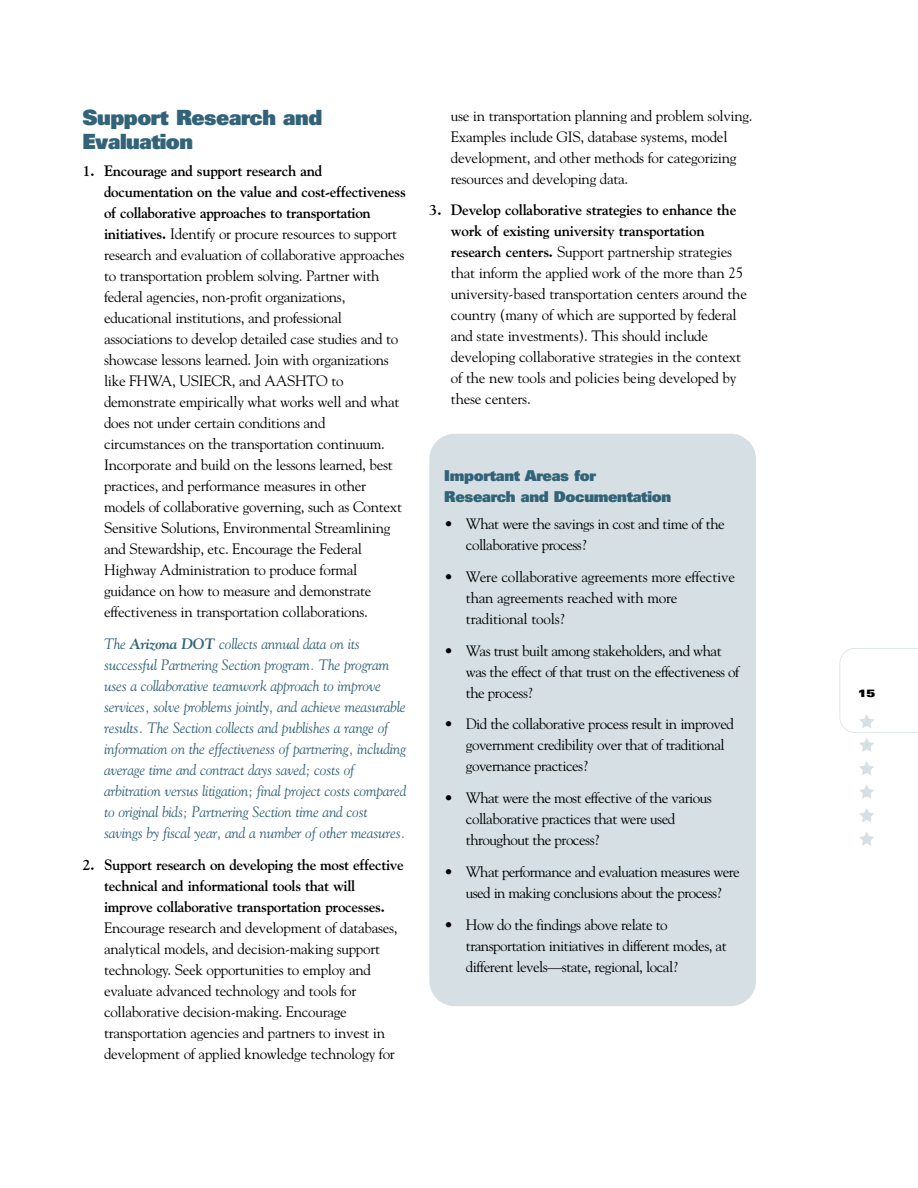
<style>
.page{position:relative;width:918px;height:1188px;background:#fff}
.page>*{position:absolute;margin:0;border:0;box-sizing:border-box;transform-origin:0 0}
.t1{font:900 21px/24px "Univers";letter-spacing:-.02em;color:#326378}
.t2{font:15px/21px "Goudy";letter-spacing:-.02em;color:#000}
.t3{font:italic 15px/21px "Goudy";letter-spacing:-.015em;color:#326378}
.t4{font:700 15px/21px "Goudy";letter-spacing:-.02em;color:#000}
.t5{font:15px/21px "Goudy";letter-spacing:-.04em;color:#000;text-align:center}
.t6{font:900 15px/21px "Univers";letter-spacing:-.02em;color:#326378}
.t7{font:900 expanded 10.5px "Univers";color:#000}
.s1{font-weight:700}
</style>
<div class="page">
<svg style="left:840px;top:648px;width:78px;height:104px"></svg>
<svg style="left:859px;top:761px;width:15px;height:14px"></svg>
<svg style="left:859px;top:785px;width:15px;height:14px"></svg>
<svg style="left:859px;top:808px;width:15px;height:14px"></svg>
<svg style="left:859px;top:832px;width:15px;height:14px"></svg>
<div style="left:429px;top:434px;width:327px;height:572px;background:#d6e0e4;border-radius:26px"></div>
<h1 class="t1" style="left:82px;top:107px;width:241px">Support Research and<br>Evaluation</h1>
<p class="t2" style="left:104px;top:162px;width:303px;text-indent:-22px"><span class="s1">1. Encourage and support research and documentation on the value and cost-effectiveness of collaborative approaches to transportation initiatives.</span> Identify or procure resources to support research and evaluation of collaborative approaches to transportation problem solving. Partner with federal agencies, non-profit organizations, educational institutions, and professional associations to develop detailed case studies and to showcase lessons learned. Join with organizations like FHWA, USIECR, and AASHTO to demonstrate empirically what works well and what does not under certain conditions and circumstances on the transportation continuum.<br>Incorporate and build on the lessons learned, best practices, and performance measures in other models of collaborative governing, such as Context Sensitive Solutions, Environmental Streamlining and Stewardship, etc. Encourage the Federal Highway Administration to produce formal guidance on how to measure and demonstrate effectiveness in transportation collaborations.</p>
<p class="t3" style="left:104px;top:634px;width:304px">The <span class="s1">Arizona DOT</span> collects annual data on its successful Partnering Section program. The program uses a collaborative teamwork approach to improve services, solve problems jointly, and achieve measurable results. The Section collects and publishes a range of information on the effectiveness of partnering, including average time and contract days saved; costs of arbitration versus litigation; final project costs compared to original bids; Partnering Section time and cost savings by fiscal year, and a number of other measures.</p>
<p class="t4" style="left:104px;top:855px;width:301px;text-indent:-22px">2. Support research on developing the most effective technical and informational tools that will improve collaborative transportation processes.</p>
<p class="t2" style="left:104px;top:918px;width:295px">Encourage research and development of databases, analytical models, and decision-making support technology. Seek opportunities to employ and evaluate advanced technology and tools for collaborative decision-making. Encourage transportation agencies and partners to invest in development of applied knowledge technology for</p>
<p class="t2" style="left:451px;top:106px;width:303px">use in transportation planning and problem solving.<br>Examples include GIS, database systems, model development, and other methods for categorizing resources and developing data.</p>
<p class="t2" style="left:451px;top:201px;width:298px;text-indent:-22px"><span class="s1">3. Develop collaborative strategies to enhance the work of existing university transportation research centers.</span> Support partnership strategies that inform the applied work of the more than 25 university-based transportation centers around the country (many of which are supported by federal and state investments). This should include developing collaborative strategies in the context of the new tools and policies being developed by these centers.</p>
<p class="t6" style="left:444px;top:466px;width:228px">Important Areas for<br>Research and Documentation</p>
<p class="t2" style="left:466px;top:514px;width:260px;text-indent:-22px">• What were the savings in cost and time of the collaborative process?</p>
<p class="t2" style="left:466px;top:567px;width:271px;text-indent:-22px">• Were collaborative agreements more effective than agreements reached with more traditional tools?</p>
<p class="t2" style="left:466px;top:641px;width:275px;text-indent:-22px">• Was trust built among stakeholders, and what was the effect of that trust on the effectiveness of the process?</p>
<p class="t2" style="left:466px;top:715px;width:270px;text-indent:-22px">• Did the collaborative process result in improved government credibility over that of traditional governance practices?</p>
<p class="t2" style="left:466px;top:789px;width:247px;text-indent:-22px">• What were the most effective of the various collaborative practices that were used throughout the process?</p>
<p class="t5" style="left:444px;top:862px;width:297px">• What performance and evaluation measures were used in making conclusions about the process?</p>
<p class="t2" style="left:466px;top:915px;width:262px;text-indent:-22px">• How do the findings above relate to transportation initiatives in different modes, at different levels—state, regional, local?</p>
<p class="t7" style="left:858px;top:689px;width:19px">15</p>
</div>
